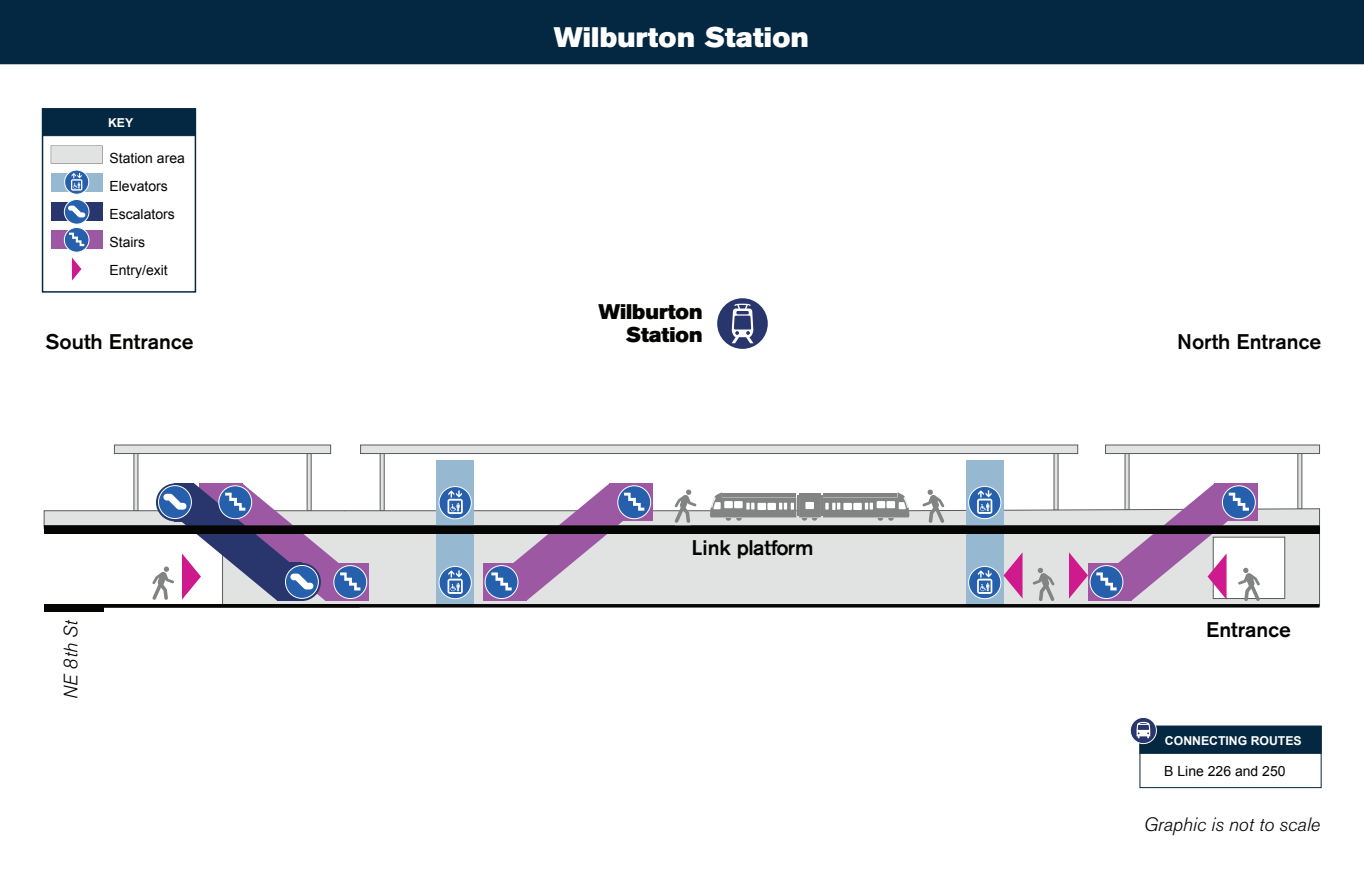
<style>
.page{position:relative;width:1364px;height:875px;background:#fff}
.page>*{position:absolute;margin:0;border:0;box-sizing:border-box;transform-origin:0 0}
.t1{font:28px "Akzidenz Grotesk Std Super";letter-spacing:.01em;color:#fff}
.t2{font:500 21px "Akzidenz Grotesk Std";color:#040503}
.t3{font:21px/23.1px "Akzidenz Grotesk Std Super";color:#040503;text-align:right}
.t4{font:italic 300 19.25px "Akzidenz Grotesk Std";color:#040503}
.t5{font:14px/28px "Arial";color:#040503}
.t6{font:700 12.25px "Arial";color:#fff}
</style>
<div class="page">
<svg style="left:1124px;top:453px;width:5px;height:30px"></svg>
<div style="left:1105px;top:444px;width:215px;height:9px;background:#e1e2e2"></div>
<svg style="left:1297px;top:453px;width:5px;height:30px"></svg>
<div style="left:114px;top:444px;width:217px;height:9px;background:#e1e2e2"></div>
<svg style="left:307px;top:453px;width:4px;height:30px"></svg>
<svg style="left:380px;top:453px;width:4px;height:30px"></svg>
<div style="left:360px;top:444px;width:718px;height:9px;background:#e1e2e2"></div>
<svg style="left:1054px;top:453px;width:4px;height:30px"></svg>
<div style="left:222px;top:601px;width:1098px;height:5px;background:#e1e2e2"></div>
<div style="left:436px;top:461px;width:38px;height:144px;background:#96b8d1"></div>
<div style="left:966px;top:461px;width:37px;height:144px;background:#96b8d1"></div>
<svg style="left:43px;top:483px;width:1277px;height:118px"></svg>
<div style="left:1139px;top:725px;width:182px;height:28px;background:#042842;border:1px solid #042842"></div>
<svg style="left:1130px;top:717px;width:27px;height:26px"></svg>
<div style="left:44px;top:526px;width:1275px;height:7px;background:#050504"></div>
<hr style="left:44px;top:525px;width:1275px;height:3px;background:#050504">
<svg style="left:104px;top:603px;width:1215px;height:4px;background:#3d3e3e"></svg>
<div style="left:44px;top:603px;width:60px;height:8px;background:#050504"></div>
<div style="left:0;top:0;width:1364px;height:64px;background:#042842"></div>
<div style="left:717px;top:298px;width:51px;height:51px;background:#28366d;border-radius:50%"></div>
<svg style="left:731px;top:303px;width:22px;height:40px"></svg>
<div style="left:42px;top:108px;width:154px;height:184px;border:1px solid #042741"></div>
<div style="left:51px;top:174px;width:52px;height:18px;background:#96b8d1"></div>
<div style="left:51px;top:231px;width:52px;height:18px;background:#9d58a3"></div>
<div style="left:51px;top:202px;width:52px;height:18px;background:#28366d"></div>
<div style="left:42px;top:109px;width:154px;height:27px;background:#042842;border:1px solid #042842"></div>
<svg style="left:65px;top:170px;width:24px;height:24px"></svg>
<div style="left:64px;top:170px;width:25px;height:24px;border:1px solid #fff;border-radius:50%"></div>
<svg style="left:71px;top:173px;width:11px;height:17px"></svg>
<svg style="left:64px;top:199px;width:25px;height:25px"></svg>
<div style="left:64px;top:199px;width:25px;height:25px;border:1px solid #fff;border-radius:50%"></div>
<svg style="left:68px;top:205px;width:17px;height:12px"></svg>
<svg style="left:51px;top:145px;width:52px;height:18px"></svg>
<svg style="left:72px;top:257px;width:9px;height:23px"></svg>
<svg style="left:64px;top:227px;width:25px;height:25px"></svg>
<div style="left:64px;top:227px;width:25px;height:25px;border:1px solid #fff;border-radius:50%"></div>
<svg style="left:69px;top:232px;width:15px;height:14px"></svg>
<p class="t6" style="left:108px;top:114px;width:27px">KEY</p>
<p class="t5" style="left:109px;top:144px;width:77px">Station area<br>Elevators<br>Escalators<br>Stairs<br>Entry/exit</p>
<h1 class="t1" style="left:554px;top:21px;width:256px">Wilburton Station</h1>
<h2 class="t3" style="left:598px;top:300px;width:106px">Wilburton<br>Station</h2>
<h2 class="t2" style="left:46px;top:328px;width:150px">South Entrance</h2>
<h2 class="t2" style="left:1177px;top:328px;width:146px">North Entrance</h2>
<h2 class="t2" style="left:691px;top:534px;width:124px">Link platform</h2>
<h3 class="t4" style="left:60px;top:698px;width:80px;rotate:-90deg">NE 8th St</h3>
<h2 class="t2" style="left:1206px;top:616px;width:86px">Entrance</h2>
<p class="t6" style="left:1165px;top:732px;width:138px">CONNECTING ROUTES</p>
<p class="t5" style="left:1164px;top:756px;width:123px">B Line 226 and 250</p>
<h3 class="t4" style="left:1143px;top:813px;width:178px">Graphic is not to scale</h3>
</div>
